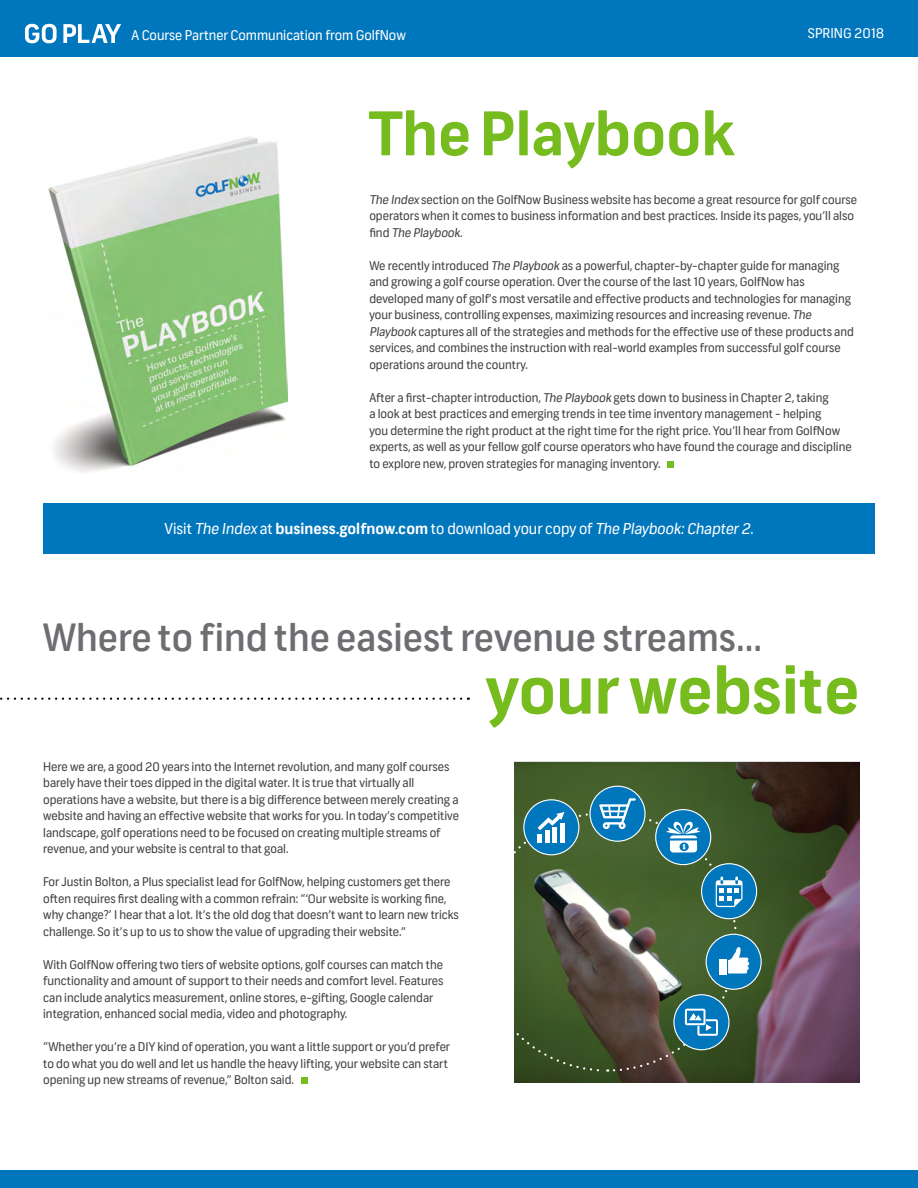
<style>
.page{position:relative;width:918px;height:1188px;background:#fff}
.page>*{position:absolute;margin:0;border:0;box-sizing:border-box;transform-origin:0 0}
.t1{font:700 64.5px "NBCSN Frank";color:#77bc1f}
.t2{font:700 60px "NBCSN Frank";color:#77bc1f}
.t3{font:500 37.5px "NBCSN Frank";color:#6d6e71}
.t4{font:15px "NBCSN Frank";color:#fff}
.t5{font:13.5px "NBCSN Frank";color:#fff}
.t6{font:12px/16.5px "NBCSN Frank";color:#414042}
.s1{font-weight:700}
</style>
<div class="page">
<div style="left:0;top:1171px;width:918px;height:17px;background:#0076bc"></div>
<div style="left:0;top:0;width:918px;height:57px;background:#0076bc"></div>
<svg style="left:25px;top:24px;width:32px;height:19px"></svg>
<svg style="left:63px;top:24px;width:58px;height:19px"></svg>
<svg style="left:0;top:698px;width:461px;height:2px"></svg>
<img style="left:48px;top:136px;width:240px;height:336px">
<img style="left:515px;top:762px;width:345px;height:321px">
<svg style="left:668px;top:462px;width:6px;height:6px"></svg>
<svg style="left:302px;top:1077px;width:6px;height:6px"></svg>
<div style="left:43px;top:503px;width:832px;height:50px;background:#0076bc"></div>
<div style="left:590px;top:786px;width:55px;height:55px;background:#0076bc;border-radius:50%"></div>
<svg style="left:702px;top:864px;width:55px;height:55px"></svg>
<div style="left:706px;top:934px;width:55px;height:55px;background:#0076bc;border-radius:50%"></div>
<svg style="left:514px;top:798px;width:235px;height:275px;background:#4c6a59"></svg>
<p class="t5" style="left:131px;top:27px;width:276px">A Course Partner Communication from GolfNow</p>
<p class="t5" style="left:808px;top:25px;width:78px">SPRING 2018</p>
<h2 class="t2" style="left:369px;top:97px;width:367px">The Playbook</h2>
<p class="t6" style="left:369px;top:192px;width:489px">The Index section on the GolfNow Business website has become a great resource for golf course operators when it comes to business information and best practices. Inside its pages, you’ll also fi n d The Playbook.</p>
<p class="t6" style="left:369px;top:258px;width:486px">We recently introduced The Playbook as a powerful, chapter-by-chapter guide for managing and growing a golf course operation. Over the course of the last 10 years, GolfNow has developed many of golf’s most versatile and effective products and technologies for managing your business, controlling expenses, maximizing resources and increasing revenue. The Playbook captures all of the strategies and methods for the effective use of these products and services, and combines the instruction with real-world examples from successful golf course operations around the country.</p>
<p class="t6" style="left:369px;top:390px;width:484px">After a first-chapter introduction, The Playbook gets down to business in Chapter 2, taking<br>a look at best practices and emerging trends in tee time inventory management - helping<br>you determine the right product at the right time for the right price. You’ll hear from GolfNow experts, as well as your fellow golf course operators who have found the courage and discipline to explore new, proven strategies for managing inventory.</p>
<p class="t4" style="left:165px;top:519px;width:590px">Visit The Index at <span class="s1">business.golfnow.com</span> to download your copy of The Playbook:Chapter 2.</p>
<h3 class="t3" style="left:43px;top:614px;width:720px">Where to find the easiest revenue streams...</h3>
<h1 class="t1" style="left:486px;top:651px;width:376px">your website</h1>
<p class="t6" style="left:43px;top:759px;width:417px">Here we are, a good 20 years into the Internet revolution, and many golf courses barely have their toes dipped in the digital water. It is true that virtually all operations have a website, but there is a big difference between merely creating a website and having an effective website that works for you. In today’s competitive landscape, golf operations need to be focused on creating multiple streams of revenue, and your website is central to that goal.</p>
<p class="t6" style="left:43px;top:874px;width:417px">For Justin Bolton, a Plus specialist lead for GolfNow, helping customers get there often requires first dealing with a common refrain: “‘Our website is working fine, why change?’ I hear that a lot. It’s the old dog that doesn’t want to learn new tricks challenge. So it’s up to us to show the value of upgrading their website.”</p>
<p class="t6" style="left:43px;top:957px;width:402px">With GolfNow offering two tiers of website options, golf courses can match the functionality and amount of support to their needs and comfort level. Features can include analytics measurement, online stores, e-gifting, Google calendar integration, enhanced social media, video and photography.</p>
<p class="t6" style="left:43px;top:1039px;width:408px">“Whether you’re a DIY kind of operation, you want a little support or you’d prefer to do what you do well and let us handle the heavy lifting, your website can start opening up new streams of revenue,” Bolton said.</p>
</div>
